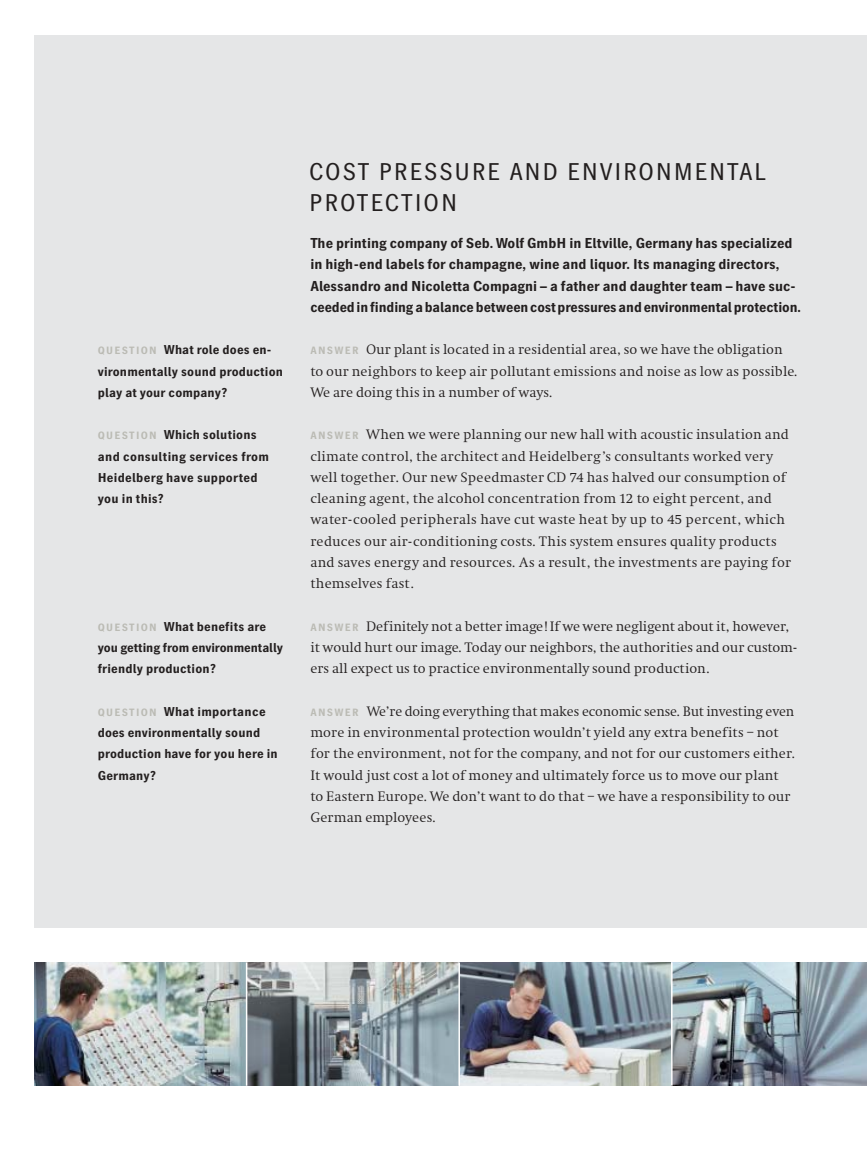
<style>
.page{position:relative;width:867px;height:1170px;background:#fff}
.page>*{position:absolute;margin:0;border:0;box-sizing:border-box;transform-origin:0 0}
.t1{font:24px/30.8px "Heidelberg Gothic Prop";letter-spacing:.07em;color:#231f1f}
.t2{font:14.25px/21.3px "Heidelberg Antiqua";letter-spacing:.005em;color:#231f1f}
.t3{font:700 14.25px/21.3px "Heidelberg Gothic Prop";color:#231f1f}
.t4{font:700 12.75px/21.3px "Heidelberg Gothic Prop";letter-spacing:.01em;color:#231f1f}
.s1{font-size:10.5px;color:#bbbbb4}
.s2{font-family:"Heidelberg Gothic Prop";font-weight:700;font-size:10.5px;color:#bbbbb4}
</style>
<div class="page">
<div style="left:34px;top:36px;width:833px;height:892px;background:#e5e6e7"></div>
<img style="left:34px;top:962px;width:212px;height:124px">
<svg style="left:247px;top:962px;width:211px;height:124px;background:#8c969b"></svg>
<img style="left:460px;top:962px;width:211px;height:124px">
<svg style="left:673px;top:962px;width:194px;height:124px;background:#8897a1"></svg>
<p class="t4" style="left:98px;top:341px;width:187px"><span class="s1">QUESTION</span> What role does en&shy;vironmentally sound production play at your company?</p>
<p class="t4" style="left:98px;top:426px;width:173px"><span class="s1">QUESTION</span> Which solutions and consulting services from<br>Heidelberg have supported you in this?</p>
<p class="t4" style="left:98px;top:617px;width:187px"><span class="s1">QUESTION</span> What benefits are you getting from environmentally friendly production?</p>
<p class="t4" style="left:98px;top:702px;width:181px"><span class="s1">QUESTION</span> What importance does environmentally sound production have for you here in<br>Germany?</p>
<h1 class="t1" style="left:309px;top:159px;width:458px">COST PRESSURE AND ENVIRONMENTAL<br>PROTECTION</h1>
<p class="t3" style="left:310px;top:234px;width:492px">The printing company of Seb. Wolf GmbH in Eltville, Germany has specialized in high-end labels for champagne, wine and liquor. Its managing directors, Alessandro and Nicoletta Compagni – a father and daughter team – have suc&shy;ceeded in finding a balance between cost pressures and environmental protection.</p>
<p class="t2" style="left:310px;top:340px;width:489px"><span class="s2">ANSWER</span> Our plant is located in a residential area, so we have the obligation to our neighbors to keep air pollutant emissions and noise as low as possible.<br>We are doing this in a number of ways.</p>
<p class="t2" style="left:310px;top:425px;width:482px"><span class="s2">ANSWER</span> When we were planning our new hall with acoustic insulation and climate control, the architect and Heidelberg’s consultants worked very well together. Our new Speedmaster CD 74 has halved our consumption of cleaning agent, the alcohol concentration from 12 to eight percent, and water-cooled peripherals have cut waste heat by up to 45 percent, which reduces our air-conditioning costs. This system ensures quality products and saves energy and resources. As a result, the investments are paying for themselves fast.</p>
<p class="t2" style="left:310px;top:617px;width:488px"><span class="s2">ANSWER</span> Definitely not a better image! If we were negligent about it, however, it would hurt our image. Today our neighbors, the authorities and our custom&shy;ers all expect us to practice environmentally sound production.</p>
<p class="t2" style="left:310px;top:702px;width:487px"><span class="s2">ANSWER</span> We’re doing everything that makes economic sense. But investing even more in environmental protection wouldn’t yield any extra benefits – not for the environment, not for the company, and not for our customers either.<br>It would just cost a lot of money and ultimately force us to move our plant<br>to Eastern Europe. We don’t want to do that – we have a responsibility to our German employees.</p>
</div>
